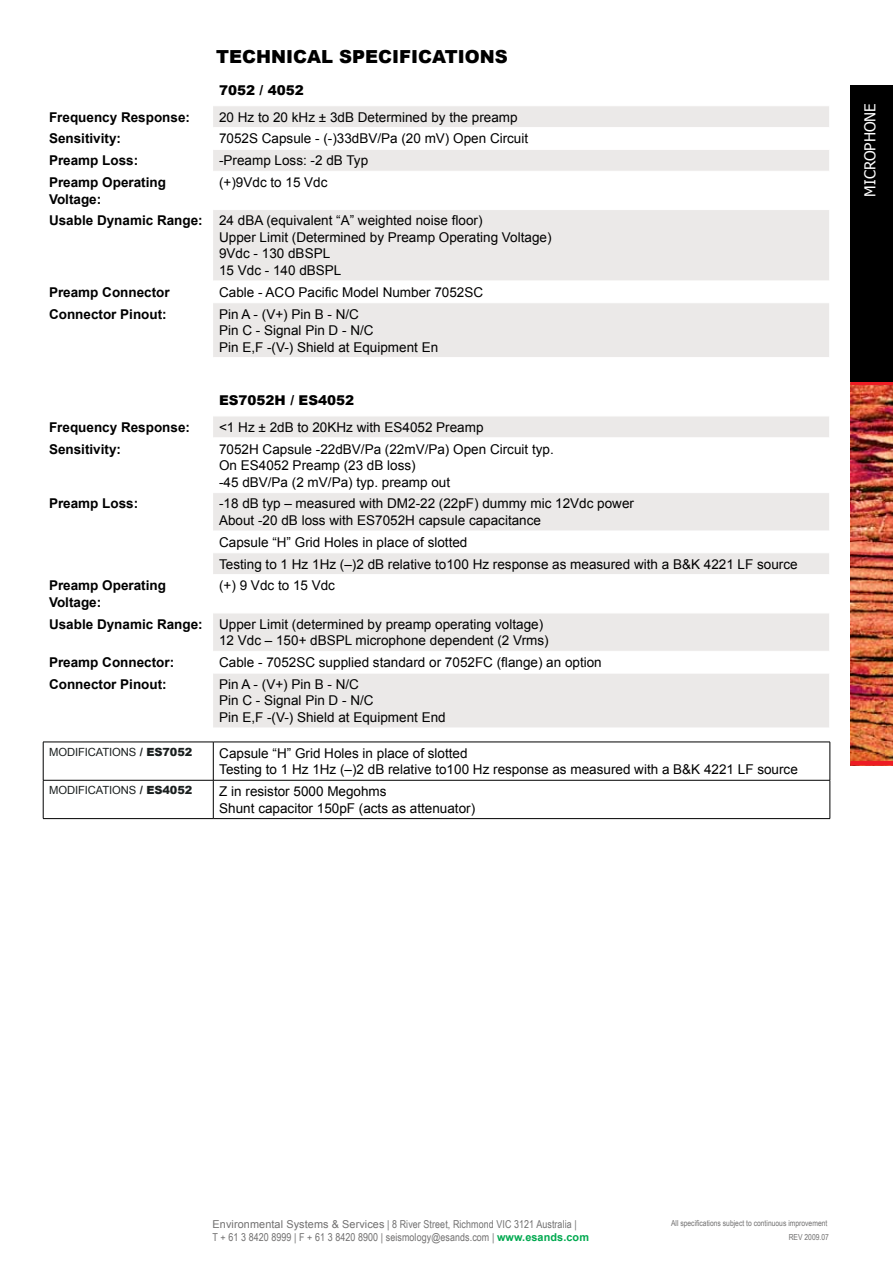
<style>
.page{position:relative;width:893px;height:1263px;background:#fff}
.page>*{position:absolute;margin:0;border:0;box-sizing:border-box;transform-origin:0 0}
.t1{font:900 18px "Arial";color:#000}
.t2{font:15px "Tahoma";color:#fff}
.t3{font:13.5px/16.5px "Arial";color:#000}
.t4{font:700 13.5px/16.5px "Arial";color:#000}
.t5{font:900 13.5px "Arial";color:#000}
.t6{font:11.25px "Arial";letter-spacing:-.01em;color:#1a1f1f}
.t7{font:10.8px/13px "Arial Narrow";letter-spacing:.01em;color:#717070}
.t8{font:8.25px "Arial Narrow";color:#717070}
.s1{font-weight:700}
.s2{font-weight:900}
.s3{font-family:"Arial"}
.s4{font-family:"Arial";font-weight:700;color:#00a94f}
</style>
<div class="page">
<img style="left:850px;top:385px;width:43px;height:376px">
<svg style="left:850px;top:381px;width:43px;height:4px"></svg>
<hr style="left:850px;top:761px;width:43px;height:4px;background:#ed1c24">
<div style="left:850px;top:85px;width:43px;height:296px;background:#000"></div>
<svg style="left:213px;top:417px;width:616px;height:311px;fill:#ebe9e8"></svg>
<hr style="left:213px;top:437px;width:617px;height:1px;background:#fff">
<hr style="left:213px;top:492px;width:617px;height:1px;background:#fff">
<hr style="left:213px;top:531px;width:617px;height:1px;background:#fff">
<hr style="left:213px;top:552px;width:617px;height:1px;background:#fff">
<hr style="left:213px;top:574px;width:617px;height:1px;background:#fff">
<hr style="left:213px;top:613px;width:617px;height:1px;background:#fff">
<hr style="left:213px;top:651px;width:617px;height:1px;background:#fff">
<hr style="left:213px;top:673px;width:617px;height:1px;background:#fff">
<hr style="left:43px;top:742px;width:170px;height:1px;background:#000">
<hr style="left:43px;top:742px;width:1px;height:38px;background:#000">
<hr style="left:213px;top:742px;width:617px;height:1px;background:#000">
<hr style="left:213px;top:742px;width:1px;height:38px;background:#000">
<hr style="left:830px;top:742px;width:1px;height:38px;background:#000">
<hr style="left:43px;top:780px;width:170px;height:1px;background:#000">
<hr style="left:43px;top:780px;width:1px;height:38px;background:#000">
<hr style="left:213px;top:780px;width:617px;height:1px;background:#000">
<hr style="left:213px;top:780px;width:1px;height:38px;background:#000">
<hr style="left:830px;top:780px;width:1px;height:38px;background:#000">
<hr style="left:43px;top:818px;width:170px;height:1px;background:#000">
<hr style="left:213px;top:818px;width:617px;height:1px;background:#000">
<svg style="left:213px;top:106px;width:616px;height:251px;fill:#ebe9e8"></svg>
<hr style="left:213px;top:127px;width:617px;height:1px;background:#fff">
<hr style="left:213px;top:149px;width:617px;height:1px;background:#fff">
<hr style="left:213px;top:171px;width:617px;height:1px;background:#fff">
<hr style="left:213px;top:209px;width:617px;height:1px;background:#fff">
<hr style="left:213px;top:281px;width:617px;height:1px;background:#fff">
<hr style="left:213px;top:302px;width:617px;height:1px;background:#fff">
<h1 class="t1" style="left:216px;top:43px;width:293px">TECHNICAL SPECIFICATIONS</h1>
<p class="t5" style="left:219px;top:80px;width:86px">7052 / 4052</p>
<p class="t4" style="left:49px;top:109px;width:143px">Frequency Response:</p>
<p class="t3" style="left:219px;top:109px;width:300px">20 Hz to 20 kHz ± 3dB Determined by the preamp</p>
<p class="t4" style="left:49px;top:131px;width:74px">Sensitivity:</p>
<p class="t3" style="left:219px;top:131px;width:311px">7052S Capsule - (-)33dBV/Pa (20 mV) Open Circuit</p>
<p class="t4" style="left:49px;top:153px;width:91px">Preamp Loss:</p>
<p class="t3" style="left:219px;top:152px;width:151px">-Preamp Loss: -2 dB Typ</p>
<p class="t4" style="left:49px;top:175px;width:119px">Preamp Operating<br>Voltage:</p>
<p class="t3" style="left:219px;top:174px;width:110px">(+)9Vdc to 15 Vdc</p>
<p class="t3" style="left:219px;top:213px;width:334px;text-indent:-170px"><span class="s1">Usable Dynamic Range:</span> 24 dBA (equivalent “A” weighted noise floor)<br>Upper Limit (Determined by Preamp Operating Voltage)<br>9Vdc - 130 dBSPL<br>15 Vdc - 140 dBSPL</p>
<p class="t4" style="left:49px;top:284px;width:122px">Preamp Connector</p>
<p class="t3" style="left:219px;top:284px;width:266px">Cable - ACO Pacific Model Number 7052SC</p>
<p class="t4" style="left:49px;top:306px;width:119px">Connector Pinout:</p>
<p class="t3" style="left:219px;top:306px;width:221px">Pin A - (V+) Pin B - N/C<br>Pin C - Signal Pin D - N/C<br>Pin E,F -(V-) Shield at Equipment En</p>
<p class="t5" style="left:219px;top:390px;width:137px">ES7052H / ES4052</p>
<p class="t4" style="left:49px;top:419px;width:143px">Frequency Response:</p>
<p class="t3" style="left:219px;top:419px;width:266px">&lt;1 Hz ± 2dB to 20KHz with ES4052 Preamp</p>
<p class="t4" style="left:49px;top:441px;width:74px">Sensitivity:</p>
<p class="t3" style="left:219px;top:441px;width:336px">7052H Capsule -22dBV/Pa (22mV/Pa) Open Circuit typ.<br>On ES4052 Preamp (23 dB loss)<br>-45 dBV/Pa (2 mV/Pa) typ. preamp out</p>
<p class="t4" style="left:49px;top:496px;width:91px">Preamp Loss:</p>
<p class="t3" style="left:219px;top:496px;width:416px">-18 dB typ – measured with DM2-22 (22pF) dummy mic 12Vdc power<br>About -20 dB loss with ES7052H capsule capacitance</p>
<p class="t3" style="left:219px;top:531px;width:580px;line-height:21.9px">Capsule “H” Grid Holes in place of slotted<br>Testing to 1 Hz 1Hz (–)2 dB relative to100 Hz response as measured with a B&amp;K 4221 LF source</p>
<p class="t4" style="left:49px;top:578px;width:119px">Preamp Operating<br>Voltage:</p>
<p class="t3" style="left:219px;top:578px;width:117px">(+) 9 Vdc to 15 Vdc</p>
<p class="t3" style="left:219px;top:616px;width:331px;text-indent:-170px"><span class="s1">Usable Dynamic Range:</span> Upper Limit (determined by preamp operating voltage)<br>12 Vdc – 150+ dBSPL microphone dependent (2 Vrms)</p>
<p class="t4" style="left:49px;top:655px;width:127px">Preamp Connector:</p>
<p class="t3" style="left:219px;top:654px;width:384px">Cable - 7052SC supplied standard or 7052FC (flange) an option</p>
<p class="t4" style="left:49px;top:676px;width:119px">Connector Pinout:</p>
<p class="t3" style="left:219px;top:676px;width:228px">Pin A - (V+) Pin B - N/C<br>Pin C - Signal Pin D - N/C<br>Pin E,F -(V-) Shield at Equipment End</p>
<p class="t6" style="left:49px;top:745px;width:145px">MODIFICATIONS <span class="s2">/ ES7052</span></p>
<p class="t3" style="left:219px;top:745px;width:580px">Capsule “H” Grid Holes in place of slotted<br>Testing to 1 Hz 1Hz (–)2 dB relative to100 Hz response as measured with a B&amp;K 4221 LF source</p>
<p class="t6" style="left:49px;top:783px;width:145px">MODIFICATIONS <span class="s2">/ ES4052</span></p>
<p class="t3" style="left:219px;top:783px;width:257px">Z in resistor 5000 Megohms<br>Shunt capacitor 150pF (acts as attenuator)</p>
<p class="t2" style="left:860px;top:197px;width:95px;rotate:-90deg">MICROPHONE</p>
<p class="t7" style="left:213px;top:1218px;width:378px"><span class="s3">Environmental Systems &amp; Services</span> | 8 River Street, Richmond VIC 3121 Australia |<br>T + 61 3 8420 8999 | F + 61 3 8420 8900 | seismology@esands.com | <span class="s4">www.esands.com</span></p>
<p class="t8" style="left:671px;top:1217px;width:158px">All specifications subject to continuous improvement</p>
<p class="t8" style="left:789px;top:1231px;width:42px">REV 2009.07</p>
</div>
